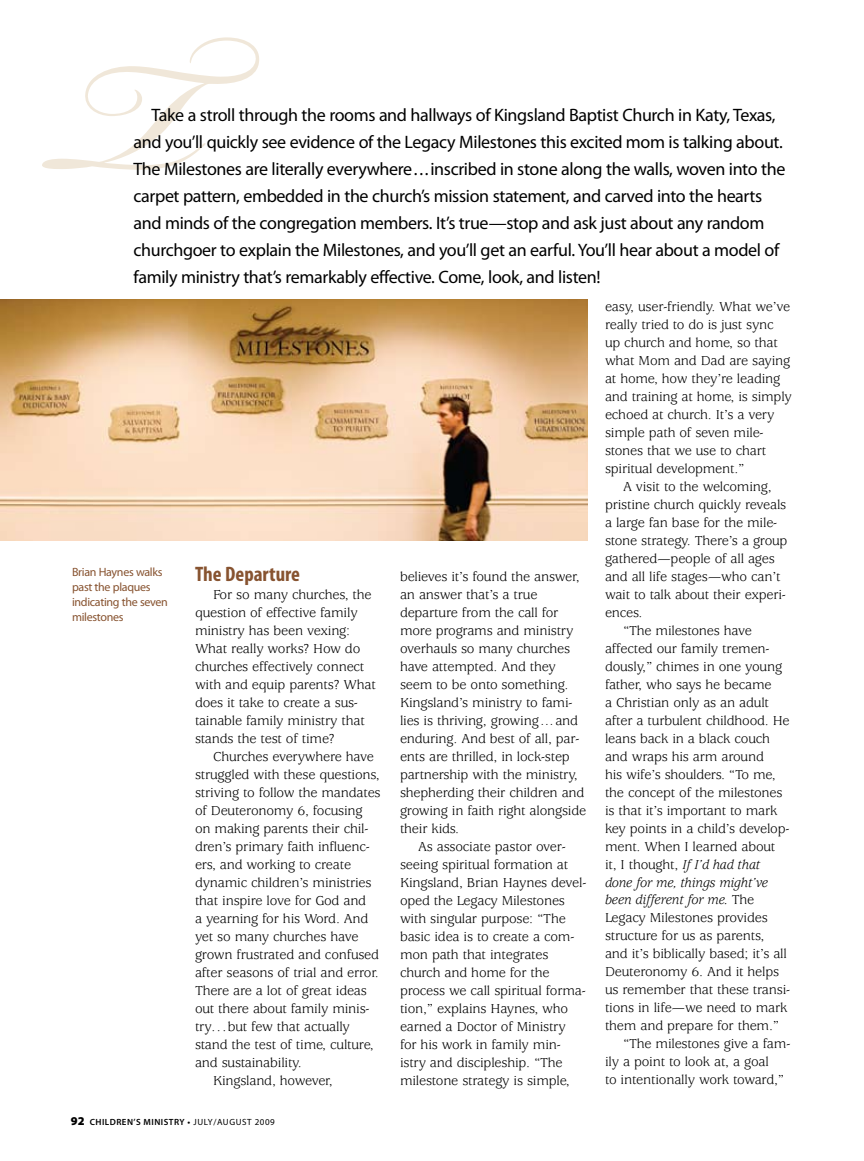
<style>
.page{position:relative;width:864px;height:1161px;background:#fff}
.page>*{position:absolute;margin:0;border:0;box-sizing:border-box;transform-origin:0 0}
.t1{font:700 condensed 21px "Myriad Pro";color:#875330}
.t2{font:18px/27px "Myriad Pro";letter-spacing:-.02em;color:#000}
.t3{font:14.25px/18px "Usherwood Std";letter-spacing:-.015em;color:#000}
.t4{font:italic 14.25px "Usherwood Std";letter-spacing:-.015em;color:#000}
.t5{font:12px/15px "Myriad Pro";letter-spacing:-.025em;color:#875330}
.t6{font:600 9px "Myriad Pro";letter-spacing:.05em;color:#000}
.s1{font-weight:900;font-size:12px}
.s2{font-weight:400}
.s3{font-style:italic}
.s4{font-style:normal}
</style>
<div class="page">
<svg style="left:42px;top:37px;width:217px;height:133px"></svg>
<img style="left:0;top:299px;width:587px;height:241px">
<p class="t2" style="left:134px;top:101px;width:653px;text-indent:18px">Take a stroll through the rooms and hallways of Kingsland Baptist Church in Katy, Texas, and you’ll quickly see evidence of the Legacy Milestones this excited mom is talking about.<br>The Milestones are literally everywhere...inscribed in stone along the walls, woven into the carpet pattern, embedded in the church’s mission statement, and carved into the hearts and minds of the congregation members. It’s true—stop and ask just about any random churchgoer to explain the Milestones, and you’ll get an earful. You’ll hear about a model of family ministry that’s remarkably effective. Come, look, and listen!</p>
<p class="t5" style="left:72px;top:565px;width:97px">Brian Haynes walks past the plaques indicating the seven milestones</p>
<h1 class="t1" style="left:195px;top:563px;width:107px">The Departure</h1>
<p class="t3" style="left:195px;top:587px;width:182px;text-indent:18px">For so many churches, the question of effective family ministry has been vexing:<br>What really works? How do churches effectively connect with and equip parents? What does it take to create a sus&shy;tainable family ministry that stands the test of time?</p>
<p class="t3" style="left:213px;top:749px;width:163px">Churches everywhere have</p>
<p class="t3" style="left:195px;top:767px;width:186px">struggled with these questions,</p>
<p class="t3" style="left:195px;top:785px;width:187px">striving to follow the mandates</p>
<p class="t3" style="left:195px;top:803px;width:169px">of Deuteronomy 6, focusing</p>
<p class="t3" style="left:195px;top:821px;width:175px">on making parents their chil-</p>
<p class="t3" style="left:195px;top:839px;width:176px">dren’s primary faith influenc-</p>
<p class="t3" style="left:195px;top:857px;width:158px">ers, and working to create</p>
<p class="t3" style="left:195px;top:875px;width:178px">dynamic children’s ministries</p>
<p class="t3" style="left:195px;top:892px;width:173px">that inspire love for God and</p>
<p class="t3" style="left:195px;top:910px;width:175px">a yearning for his Word. And</p>
<p class="t3" style="left:195px;top:928px;width:165px">yet so many churches have</p>
<p class="t3" style="left:195px;top:946px;width:186px">grown frustrated and confused</p>
<p class="t3" style="left:195px;top:964px;width:185px">after seasons of trial and error.</p>
<p class="t3" style="left:195px;top:982px;width:173px">There are a lot of great ideas</p>
<p class="t3" style="left:195px;top:1000px;width:176px">out there about family minis-</p>
<p class="t3" style="left:195px;top:1018px;width:157px">try...but few that actually</p>
<p class="t3" style="left:195px;top:1036px;width:180px">stand the test of time, culture,</p>
<p class="t3" style="left:195px;top:1054px;width:108px">and sustainability.</p>
<p class="t3" style="left:213px;top:1072px;width:121px">Kingsland, however,</p>
<p class="t6" style="left:71px;top:1117px;width:205px"><span class="s1">92</span> CHILDREN’S MINISTRY • <span class="s2">JULY/AUGUST 2009</span></p>
<p class="t3" style="left:400px;top:568px;width:188px">believes it’s found the answer, an answer that’s a true departure from the call for more programs and ministry overhauls so many churches have attempted. And they seem to be onto something.<br>Kingsland’s ministry to fami&shy;lies is thriving, growing…and enduring. And best of all, par&shy;ents are thrilled, in lock-step partnership with the ministry, shepherding their children and growing in faith right alongside their kids.</p>
<p class="t3" style="left:400px;top:838px;width:188px;text-indent:18px">As associate pastor over&shy;seeing spiritual formation at<br>Kingsland, Brian Haynes devel&shy;oped the Legacy Milestones with singular purpose: “The basic idea is to create a com&shy;mon path that integrates church and home for the process we call spiritual forma&shy;tion,” explains Haynes, who earned a Doctor of Ministry<br>for his work in family min&shy;istry and discipleship. “The milestone strategy is simple,</p>
<p class="t3" style="left:605px;top:298px;width:188px">easy, user-friendly. What we’ve really tried to do is just sync up church and home, so that what Mom and Dad are saying at home, how they’re leading and training at home, is simply echoed at church. It’s a very simple path of seven mile&shy;stones that we use to chart spiritual development.”</p>
<p class="t3" style="left:623px;top:478px;width:150px">A visit to the welcoming,</p>
<p class="t3" style="left:605px;top:496px;width:183px">pristine church quickly reveals</p>
<p class="t3" style="left:605px;top:514px;width:174px">a large fan base for the mile-</p>
<p class="t3" style="left:605px;top:532px;width:184px">stone strategy. There’s a group</p>
<p class="t3" style="left:605px;top:550px;width:171px">gathered—people of all ages</p>
<p class="t3" style="left:605px;top:568px;width:177px">and all life stages—who can’t</p>
<p class="t3" style="left:605px;top:586px;width:182px">wait to talk about their experi-</p>
<p class="t3" style="left:605px;top:604px;width:39px">ences.</p>
<p class="t3" style="left:623px;top:622px;width:130px">“The milestones have</p>
<p class="t3" style="left:605px;top:640px;width:166px">affected our family tremen-</p>
<p class="t3" style="left:605px;top:658px;width:179px">dously,” chimes in one young</p>
<p class="t3" style="left:605px;top:676px;width:168px">father, who says he became</p>
<p class="t3" style="left:605px;top:694px;width:166px">a Christian only as an adult</p>
<p class="t3" style="left:605px;top:712px;width:186px">after a turbulent childhood. He</p>
<p class="t3" style="left:605px;top:730px;width:167px">leans back in a black couch</p>
<p class="t3" style="left:605px;top:748px;width:160px">and wraps his arm around</p>
<p class="t3" style="left:605px;top:766px;width:172px">his wife’s shoulders. “To me,</p>
<p class="t3" style="left:605px;top:784px;width:179px">the concept of the milestones</p>
<p class="t3" style="left:605px;top:802px;width:174px">is that it’s important to mark</p>
<p class="t3" style="left:605px;top:820px;width:186px">key points in a child’s develop-</p>
<p class="t3" style="left:605px;top:838px;width:172px">ment. When I learned about</p>
<p class="t3" style="left:605px;top:856px;width:157px">it, I thought, <span class="s3">If I’d had that</span></p>
<p class="t4" style="left:605px;top:874px;width:165px">done for me, things might’ve</p>
<p class="t4" style="left:605px;top:892px;width:151px">been different for me. <span class="s4">The</span></p>
<p class="t3" style="left:605px;top:910px;width:164px">Legacy Milestones provides</p>
<p class="t3" style="left:605px;top:928px;width:161px">structure for us as parents,</p>
<p class="t3" style="left:605px;top:946px;width:183px">and it’s biblically based; it’s all</p>
<p class="t3" style="left:605px;top:964px;width:176px">Deuteronomy 6. And it helps</p>
<p class="t3" style="left:605px;top:982px;width:187px">us remember that these transi-</p>
<p class="t3" style="left:605px;top:1000px;width:184px">tions in life—we need to mark</p>
<p class="t3" style="left:605px;top:1018px;width:176px">them and prepare for them.”</p>
<p class="t3" style="left:623px;top:1036px;width:169px">“The milestones give a fam-</p>
<p class="t3" style="left:605px;top:1054px;width:165px">ily a point to look at, a goal</p>
<p class="t3" style="left:605px;top:1072px;width:181px">to intentionally work toward,”</p>
</div>
